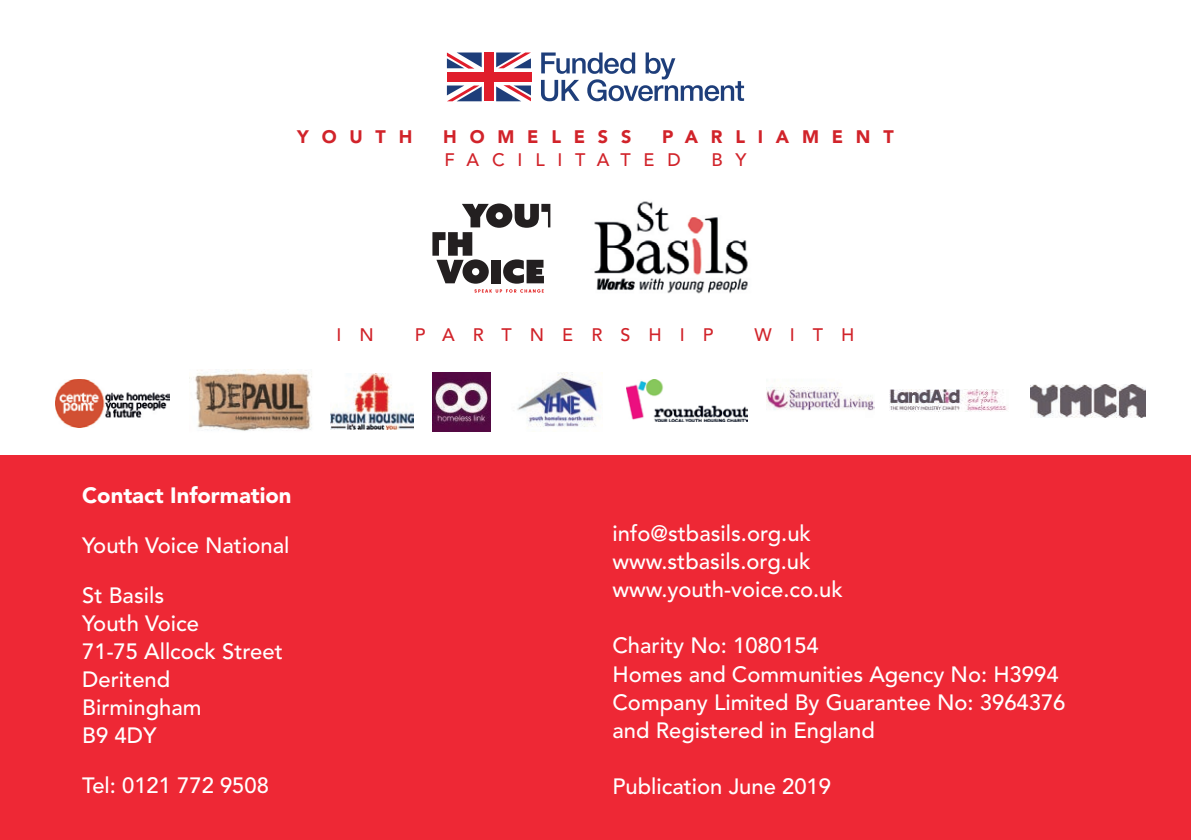
<style>
.page{position:relative;width:1191px;height:840px;background:#fff}
.page>*{position:absolute;margin:0;border:0;box-sizing:border-box;transform-origin:0 0}
.t1{font:500 22px/28px "Avenir";color:#fff}
.t2{font:900 22px "Avenir";color:#fff}
.t3{font:900 18px "Avenir";letter-spacing:.71em;color:#d1232a}
.t4{font:500 18px "Avenir";letter-spacing:1em;color:#d1232a}
.t5{font:500 18px "Avenir";letter-spacing:.71em;color:#d1232a}
.t6{font:500 18px "Avenir";letter-spacing:.98em;color:#d1232a}
</style>
<div class="page">
<svg style="left:447px;top:52px;width:35px;height:17px"></svg>
<svg style="left:496px;top:85px;width:35px;height:16px"></svg>
<svg style="left:447px;top:85px;width:35px;height:16px"></svg>
<svg style="left:496px;top:52px;width:35px;height:16px"></svg>
<div style="left:447px;top:72px;width:84px;height:10px;background:#e01d2b"></div>
<div style="left:484px;top:52px;width:10px;height:49px;background:#e01d2b"></div>
<svg style="left:541px;top:52px;width:203px;height:49px"></svg>
<img style="left:594px;top:201px;width:154px;height:93px">
<svg style="left:432px;top:203px;width:118px;height:80px"></svg>
<svg style="left:474px;top:289px;width:70px;height:3px"></svg>
<div style="left:0;top:455px;width:1191px;height:384px;background:#ee2835"></div>
<img style="left:55px;top:379px;width:114px;height:48px">
<img style="left:189px;top:369px;width:123px;height:62px">
<img style="left:432px;top:372px;width:59px;height:59px">
<img style="left:1030px;top:384px;width:115px;height:33px">
<img style="left:889px;top:389px;width:118px;height:22px">
<img style="left:626px;top:379px;width:121px;height:42px">
<img style="left:331px;top:373px;width:82px;height:56px">
<img style="left:517px;top:372px;width:84px;height:55px">
<img style="left:766px;top:386px;width:108px;height:25px">
<p class="t3" style="left:297px;top:126px;width:117px">YOUTH</p>
<p class="t3" style="left:443px;top:126px;width:190px">HOMELESS</p>
<p class="t3" style="left:662px;top:126px;width:233px">PARLIAMENT</p>
<p class="t5" style="left:444px;top:149px;width:238px">FACILITATED</p>
<p class="t6" style="left:711px;top:149px;width:37px">B Y</p>
<p class="t6" style="left:336px;top:324px;width:39px">I N</p>
<p class="t4" style="left:415px;top:324px;width:300px">PARTNERSHIP</p>
<p class="t6" style="left:754px;top:324px;width:101px">WITH</p>
<p class="t2" style="left:82px;top:481px;width:211px">Contact Information</p>
<p class="t1" style="left:82px;top:531px;width:209px">Youth Voice National</p>
<p class="t1" style="left:82px;top:581px;width:202px">St Basils<br>Youth Voice<br>71-75 Allcock Street<br>Deritend<br>Birmingham<br>B9 4DY</p>
<p class="t1" style="left:82px;top:771px;width:188px">Tel: 0121 772 9508</p>
<p class="t1" style="left:612px;top:520px;width:232px">info@stbasils.org.uk www.stbasils.org.uk www.youth-voice.co.uk</p>
<p class="t1" style="left:612px;top:632px;width:454px">Charity No: 1080154<br>Homes and Communities Agency No: H3994<br>Company Limited By Guarantee No: 3964376 and Registered in England</p>
<p class="t1" style="left:612px;top:772px;width:220px">Publication June 2019</p>
</div>
